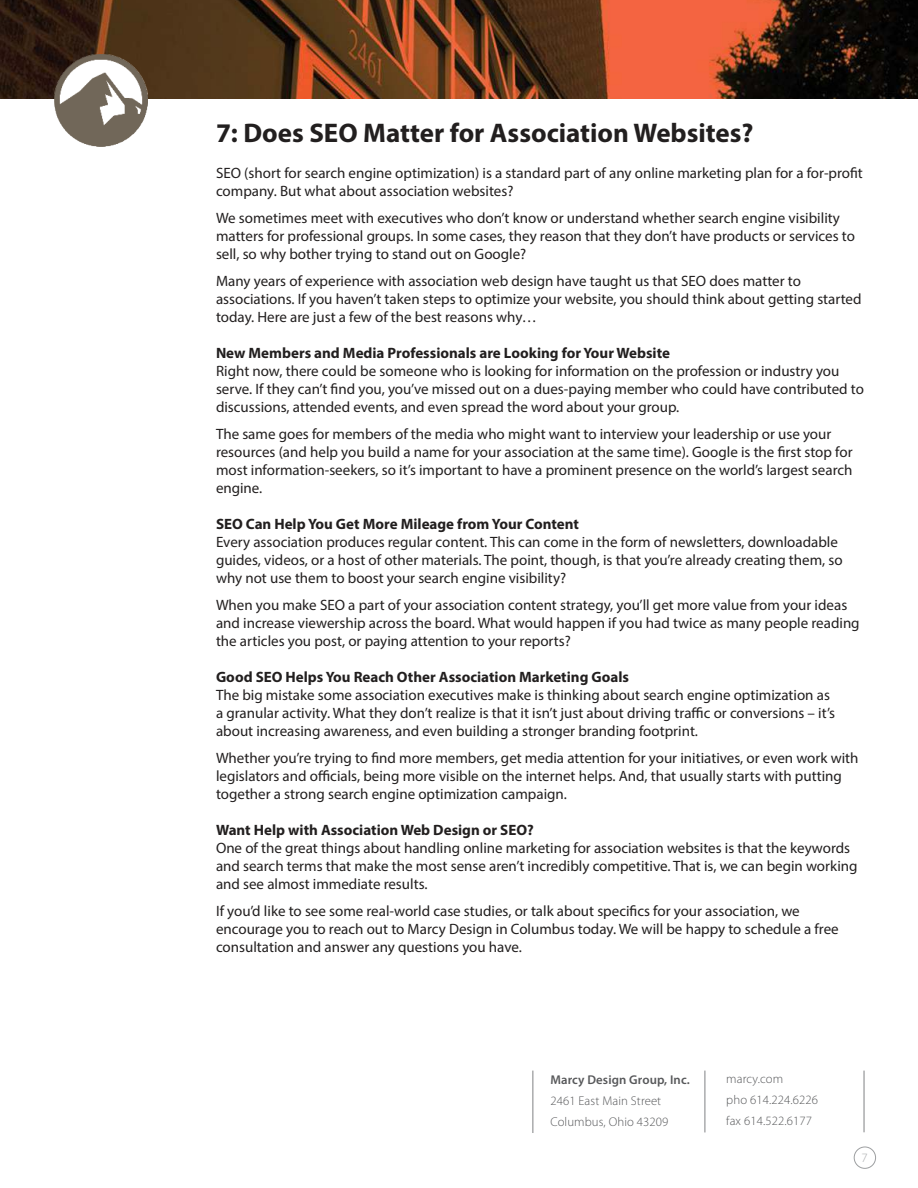
<style>
.page{position:relative;width:918px;height:1188px;background:#fff}
.page>*{position:absolute;margin:0;border:0;box-sizing:border-box;transform-origin:0 0}
.t1{font:700 27px "Myriad Pro";color:#221f1f}
.t2{font:15px/18px "Myriad Pro";color:#221f1f}
.t3{font:700 15px "Myriad Pro";color:#221f1f}
.t4{font:300 12.75px/21px "Myriad Pro";letter-spacing:.01em;color:#57585a}
.t5{font:600 12.75px "Myriad Pro";letter-spacing:.01em;color:#57585a}
.t6{font:300 12.75px "Myriad Pro";color:#a7a9ab}
</style>
<div class="page">
<img style="left:0;top:0;width:918px;height:98px">
<div style="left:854px;top:1147px;width:22px;height:22px;border:1px solid #9d9fa1;border-radius:50%"></div>
<hr style="left:533px;top:1071px;width:1px;height:62px;background:#808284">
<hr style="left:864px;top:1071px;width:1px;height:61px;background:#808284">
<hr style="left:705px;top:1071px;width:1px;height:61px;background:#808284">
<img style="left:54px;top:54px;width:93px;height:93px">
<h1 class="t1" style="left:216px;top:123px;width:539px">7: Does SEO Matter for Association Websites?</h1>
<p class="t2" style="left:216px;top:166px;width:648px">SEO (short for search engine optimization) is a standard part of any online marketing plan for a for-profit company. But what about association websites?</p>
<p class="t2" style="left:216px;top:211px;width:641px">We sometimes meet with executives who don’t know or understand whether search engine visibility matters for professional groups. In some cases, they reason that they don’t have products or services to sell, so why bother trying to stand out on Google?</p>
<p class="t2" style="left:216px;top:274px;width:647px">Many years of experience with association web design have taught us that SEO does matter to associations. If you haven’t taken steps to optimize your website, you should think about getting started today. Here are just a few of the best reasons why…</p>
<p class="t3" style="left:216px;top:347px;width:456px">New Members and Media Professionals are Looking for Your Website</p>
<p class="t2" style="left:216px;top:364px;width:650px">Right now, there could be someone who is looking for information on the profession or industry you serve. If they can’t find you, you’ve missed out on a dues-paying member who could have contributed to discussions, attended events, and even spread the word about your group.</p>
<p class="t2" style="left:216px;top:427px;width:638px">The same goes for members of the media who might want to interview your leadership or use your resources (and help you build a name for your association at the same time). Google is the first stop for most information-seekers, so it’s important to have a prominent presence on the world’s largest search engine.</p>
<p class="t3" style="left:216px;top:518px;width:365px">SEO Can Help You Get More Mileage from Your Content</p>
<p class="t2" style="left:216px;top:535px;width:628px">Every association produces regular content. This can come in the form of newsletters, downloadable guides, videos, or a host of other materials. The point, though, is that you’re already creating them, so why not use them to boost your search engine visibility?</p>
<p class="t2" style="left:216px;top:598px;width:645px">When you make SEO a part of your association content strategy, you’ll get more value from your ideas and increase viewership across the board. What would happen if you had twice as many people reading the articles you post, or paying attention to your reports?</p>
<p class="t3" style="left:216px;top:671px;width:415px">Good SEO Helps You Reach Other Association Marketing Goals</p>
<p class="t2" style="left:216px;top:688px;width:621px">The big mistake some association executives make is thinking about search engine optimization as a granular activity. What they don’t realize is that it isn’t just about driving traffic or conversions – it’s about increasing awareness, and even building a stronger branding footprint.</p>
<p class="t2" style="left:216px;top:751px;width:644px">Whether you’re trying to find more members, get media attention for your initiatives, or even work with legislators and officials, being more visible on the internet helps. And, that usually starts with putting together a strong search engine optimization campaign.</p>
<p class="t3" style="left:216px;top:824px;width:319px">Want Help with Association Web Design or SEO?</p>
<p class="t2" style="left:216px;top:841px;width:643px">One of the great things about handling online marketing for association websites is that the keywords and search terms that make the most sense aren’t incredibly competitive. That is, we can begin working and see almost immediate results.</p>
<p class="t2" style="left:216px;top:904px;width:624px">If you’d like to see some real-world case studies, or talk about specifics for your association, we encourage you to reach out to Marcy Design in Columbus today. We will be happy to schedule a free consultation and answer any questions you have.</p>
<p class="t5" style="left:550px;top:1075px;width:141px">Marcy Design Group, Inc.</p>
<p class="t4" style="left:550px;top:1091px;width:120px">2461 East Main Street<br>Columbus, Ohio 43209</p>
<p class="t4" style="left:726px;top:1069px;width:93px">marcy.com<br>pho 614.224.6226 fax 614.522.6177</p>
<p class="t6" style="left:862px;top:1151px;width:8px">7</p>
</div>
